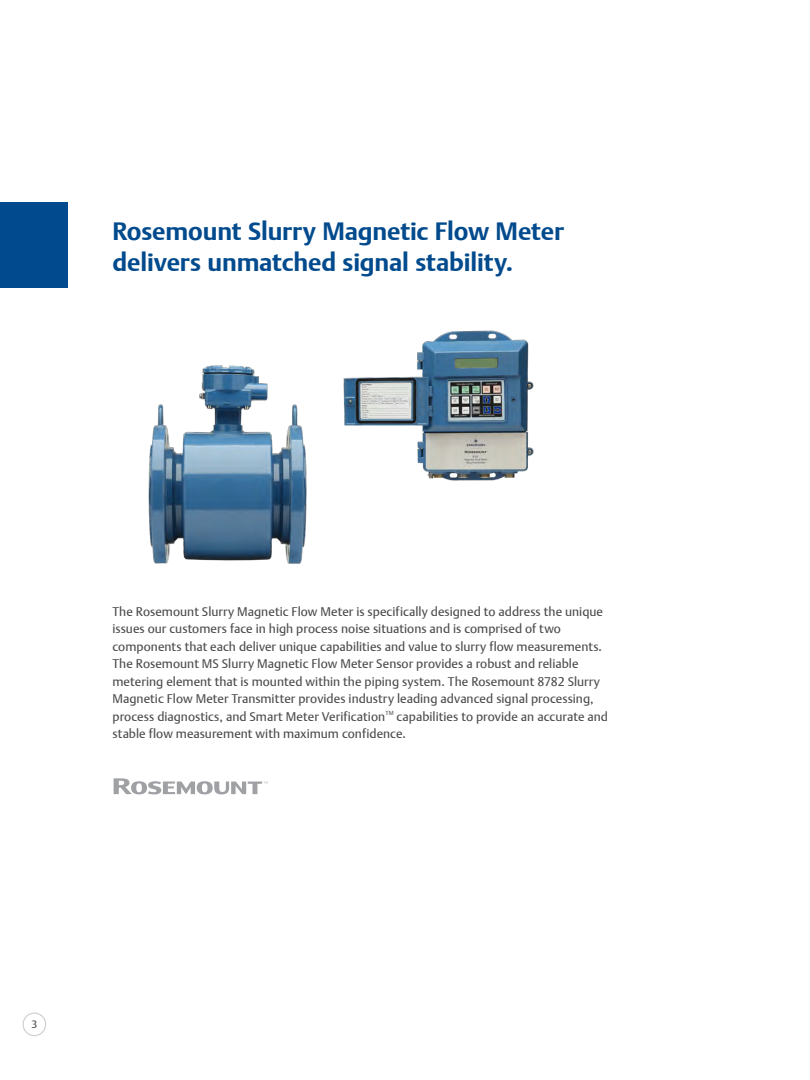
<style>
.page{position:relative;width:810px;height:1080px;background:#fff}
.page>*{position:absolute;margin:0;border:0;box-sizing:border-box;transform-origin:0 0}
.t1{font:700 25px/31.2px "DTL Argo CT";letter-spacing:-.005em;color:#004a8d}
.t2{font:12.5px/17.5px "DTL Argo CT";color:#4b4c4d}
.SMALLEST{font:10.62px "DTL Argo CT";color:#4b4c4d}
.t3{font:5.88px "DTL Argo CT";color:#4b4c4d}
</style>
<div class="page">
<div style="left:22px;top:1012px;width:24px;height:24px;border:1px solid #d1d2d4;border-radius:50%"></div>
<div style="left:0;top:202px;width:68px;height:86px;background:#004a8d"></div>
<svg style="left:114px;top:778px;width:154px;height:16px"></svg>
<img style="left:148px;top:330px;width:386px;height:234px">
<p class="t1" style="left:112px;top:215px;width:453px">Rosemount Slurry Magnetic Flow Meter delivers unmatched signal stability.</p>
<p class="t2" style="left:112px;top:603px;width:492px">The Rosemount Slurry Magnetic Flow Meter is specifically designed to address the unique issues our customers face in high process noise situations and is comprised of two components that each deliver unique capabilities and value to slurry flow measurements.<br>The Rosemount MS Slurry Magnetic Flow Meter Sensor provides a robust and reliable metering element that is mounted within the piping system. The Rosemount 8782 Slurry Magnetic Flow Meter Transmitter provides industry leading advanced signal processing, process diagnostics, and Smart Meter Verification</p>
<p class="t3" style="left:385px;top:710px;width:10px">TM</p>
<p class="t2" style="left:113px;top:708px;width:497px;text-indent:284px">capabilities to provide an accurate and stable flow measurement with maximum confidence.</p>
<p class="SMALLEST" style="left:31px;top:1018px;width:7px">3</p>
</div>
